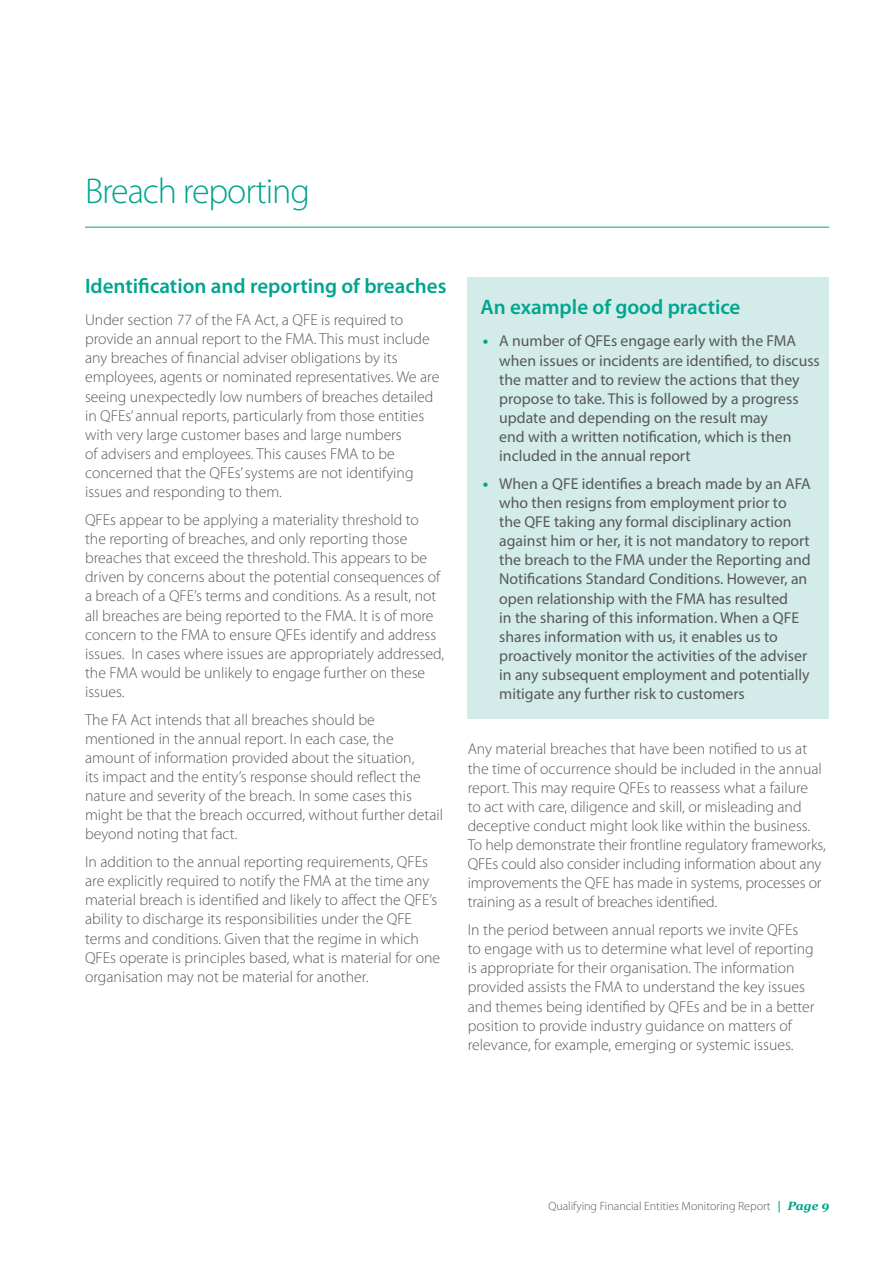
<style>
.page{position:relative;width:893px;height:1263px;background:#fff}
.page>*{position:absolute;margin:0;border:0;box-sizing:border-box;transform-origin:0 0}
.Section_Head{font:300 36px "Myriad Pro";letter-spacing:-.03em;color:#00a58f}
.Subhead_1{font:600 21px "Myriad Pro";color:#00a58f}
.Subhead_1__within_bo{font:600 21px "Myriad Pro";color:#00a58f}
.Body{font:300 15.75px/19.2px "Myriad Pro";color:#57585a}
.t1{font:15.75px/19px "Myriad Pro";color:#57585a}
.t2{font:300 12px "Myriad Pro";color:#57585a}
.s1{font-weight:700;font-size:16.5px;color:#00a58f}
.s2{font-family:"Georgia";font-weight:700;font-style:italic;color:#00a58f}
</style>
<div class="page">
<div style="left:468px;top:277px;width:361px;height:442px;background:#d3ece9"></div>
<hr style="left:85px;top:227px;width:744px;height:1px;background:#00a58f">
<p class="Section_Head" style="left:85px;top:170px;width:227px">Breach reporting</p>
<p class="Subhead_1" style="left:85px;top:275px;width:363px">Identification and reporting of breaches</p>
<p class="Body" style="left:85px;top:310px;width:356px">Under section 77 of the FA Act, a QFE is required to provide an annual report to the FMA. This must include any breaches of financial adviser obligations by its employees, agents or nominated representatives. We are seeing unexpectedly low numbers of breaches detailed in QFEs’ annual reports, particularly from those entities with very large customer bases and large numbers<br>of advisers and employees. This causes FMA to be concerned that the QFEs’ systems are not identifying issues and responding to them.</p>
<p class="Body" style="left:85px;top:510px;width:361px">QFEs appear to be applying a materiality threshold to<br>the reporting of breaches, and only reporting those breaches that exceed the threshold. This appears to be driven by concerns about the potential consequences of a breach of a QFE’s terms and conditions. As a result, not all breaches are being reported to the FMA. It is of more concern to the FMA to ensure QFEs identify and address issues. In cases where issues are appropriately addressed, the FMA would be unlikely to engage further on these issues.</p>
<p class="Body" style="left:85px;top:710px;width:360px">The FA Act intends that all breaches should be mentioned in the annual report. In each case, the amount of information provided about the situation,<br>its impact and the entity’s response should reflect the nature and severity of the breach. In some cases this might be that the breach occurred, without further detail beyond noting that fact.</p>
<p class="Body" style="left:85px;top:852px;width:357px">In addition to the annual reporting requirements, QFEs are explicitly required to notify the FMA at the time any material breach is identified and likely to affect the QFE’s ability to discharge its responsibilities under the QFE terms and conditions. Given that the regime in which QFEs operate is principles based, what is material for one organisation may not be material for another.</p>
<p class="Subhead_1__within_bo" style="left:480px;top:296px;width:261px">An example of good practice</p>
<p class="t1" style="left:499px;top:331px;width:322px;text-indent:-16px"><span class="s1">•</span> A number of QFEs engage early with the FMA when issues or incidents are identified, to discuss the matter and to review the actions that they propose to take. This is followed by a progress update and depending on the result may<br>end with a written notification, which is then included in the annual report</p>
<p class="t1" style="left:499px;top:474px;width:313px;text-indent:-16px"><span class="s1">•</span> When a QFE identifies a breach made by an AFA who then resigns from employment prior to the QFE taking any formal disciplinary action against him or her, it is not mandatory to report the breach to the FMA under the Reporting and Notifications Standard Conditions. However, an open relationship with the FMA has resulted<br>in the sharing of this information. When a QFE shares information with us, it enables us to proactively monitor the activities of the adviser in any subsequent employment and potentially mitigate any further risk to customers</p>
<p class="Body" style="left:468px;top:739px;width:360px">Any material breaches that have been notified to us at the time of occurrence should be included in the annual report. This may require QFEs to reassess what a failure<br>to act with care, diligence and skill, or misleading and deceptive conduct might look like within the business.<br>To help demonstrate their frontline regulatory frameworks, QFEs could also consider including information about any improvements the QFE has made in systems, processes or training as a result of breaches identified.</p>
<p class="Body" style="left:468px;top:920px;width:348px">In the period between annual reports we invite QFEs to engage with us to determine what level of reporting is appropriate for their organisation. The information provided assists the FMA to understand the key issues and themes being identified by QFEs and be in a better position to provide industry guidance on matters of relevance, for example, emerging or systemic issues.</p>
<p class="t2" style="left:548px;top:1198px;width:282px">Qualifying Financial Entities Monitoring Report <span class="s2">| Page 9</span></p>
</div>
